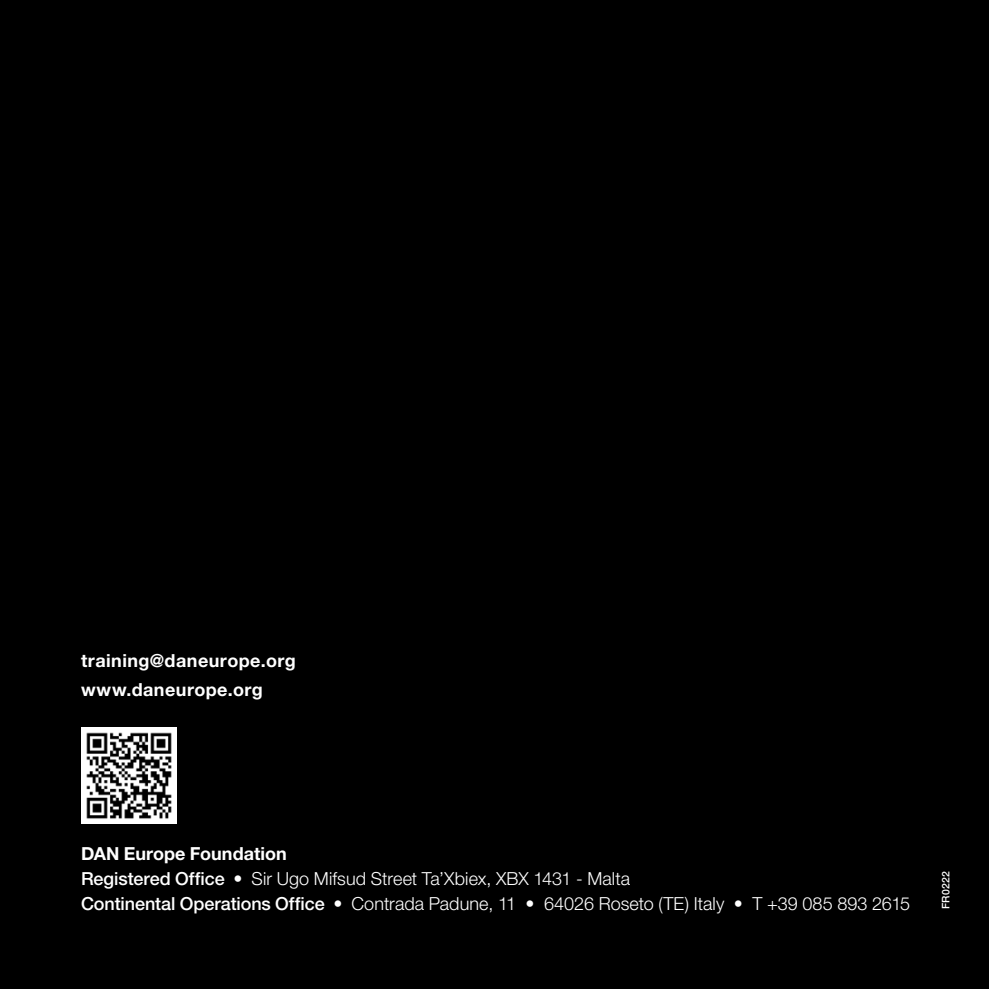
<style>
.page{position:relative;width:989px;height:989px;background:#000}
.page>*{position:absolute;margin:0;border:0;box-sizing:border-box;transform-origin:0 0}
.t1{font:18px/24.8px "Helvetica Neue LT 45 Lt";letter-spacing:.005em;color:#fff}
.t2{font:18px/29.5px "Helvetica Neue LT 75 Bd";letter-spacing:.025em;color:#fff}
.t3{font:18px "Helvetica Neue LT 75 Bd";color:#fff}
.t4{font:10.35px "Helvetica Neue LT 65 Md";letter-spacing:.035em;color:#fff}
.s1{font-family:"Helvetica Neue LT 65 Md"}
</style>
<div class="page">
<img style="left:81px;top:727px;width:96px;height:96px">
<p class="t2" style="left:81px;top:645px;width:216px">training@daneurope.org www.daneurope.org</p>
<p class="t3" style="left:81px;top:842px;width:207px">DAN Europe Foundation</p>
<p class="t1" style="left:81px;top:865px;width:830px"><span class="s1">Registered Office</span> • Sir Ugo Mifsud Street Ta’Xbiex, XBX 1431 - Malta<br><span class="s1">Continental Operations Office</span> • Contrada Padune, 11 • 64026 Roseto (TE) Italy • T +39 085 893 2615</p>
<p class="t4" style="left:939px;top:909px;width:40px;rotate:-90deg">FR0222</p>
</div>
